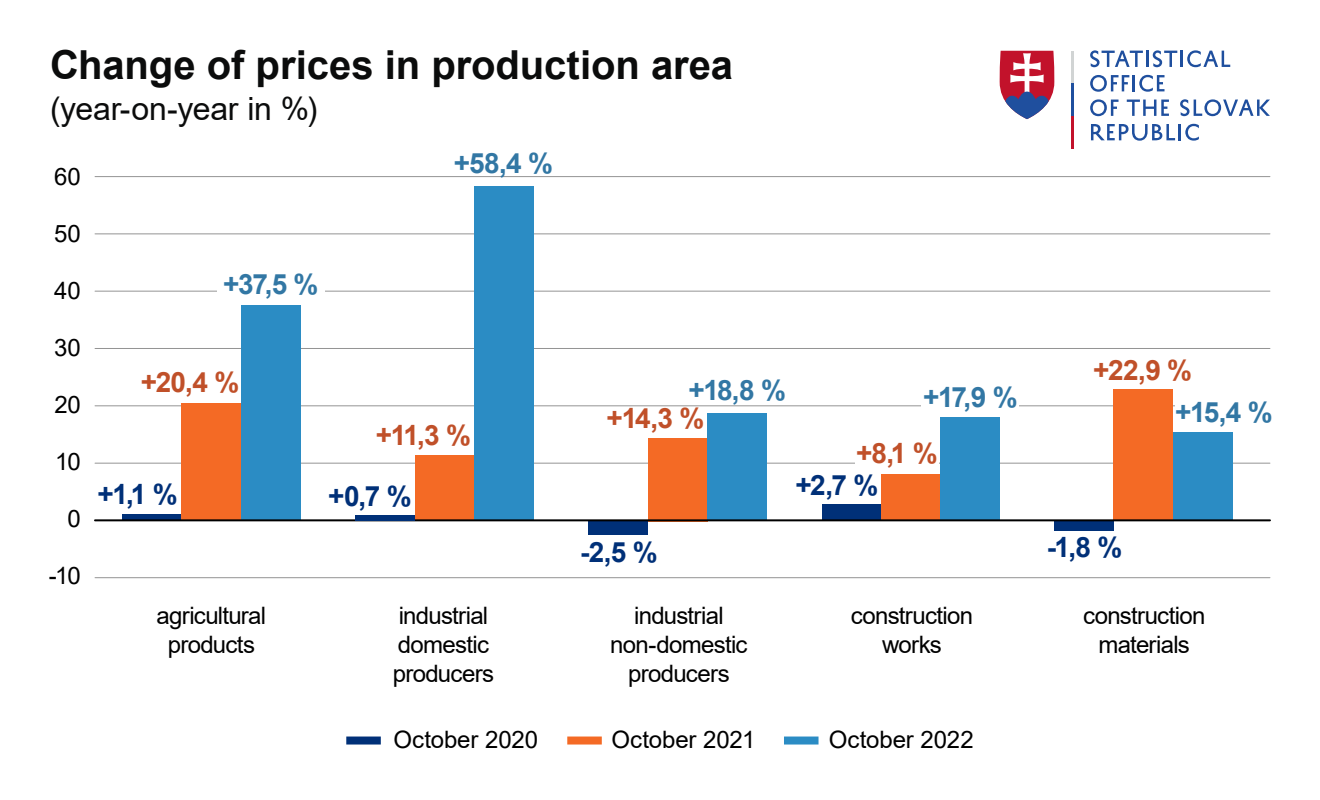
<style>
.page{position:relative;width:1320px;height:800px;background:#fff}
.page>*{position:absolute;margin:0;border:0;box-sizing:border-box;transform-origin:0 0}
.t1{font:700 40px "Arial";letter-spacing:-.005em;color:#0b0c0c}
.t2{font:32px "Arial";letter-spacing:-.01em;color:#0b0c0c}
.t3{font:700 28px "Arial";letter-spacing:-.065em;color:#3277a4}
.t4{font:700 28px "Arial";letter-spacing:-.05em;color:#c05029}
.t5{font:700 28px "Arial";color:#003078}
.t6{font:24px/28.8px "Arial";letter-spacing:-.03em;color:#000;text-align:center}
.t7{font:24px "Arial";letter-spacing:-.005em;color:#000}
</style>
<div class="page">
<hr style="left:95px;top:176px;width:1175px;height:1px;background:#949494">
<div style="left:346px;top:737px;width:35px;height:8px;background:#003078"></div>
<div style="left:567px;top:737px;width:35px;height:8px;background:#f46a25"></div>
<div style="left:784px;top:737px;width:35px;height:8px;background:#2b8cc4"></div>
<hr style="left:95px;top:234px;width:1175px;height:1px;background:#949494">
<hr style="left:95px;top:291px;width:1175px;height:1px;background:#949494">
<hr style="left:95px;top:348px;width:1175px;height:1px;background:#949494">
<hr style="left:95px;top:405px;width:1175px;height:1px;background:#949494">
<hr style="left:95px;top:463px;width:1175px;height:1px;background:#949494">
<hr style="left:95px;top:577px;width:1175px;height:1px;background:#949494">
<div style="left:122px;top:514px;width:60px;height:7px;background:#003078"></div>
<div style="left:182px;top:404px;width:59px;height:116px;background:#f46a25"></div>
<div style="left:241px;top:305px;width:60px;height:216px;background:#2b8cc4"></div>
<div style="left:589px;top:520px;width:59px;height:15px;background:#003078"></div>
<div style="left:648px;top:439px;width:60px;height:83px;background:#f46a25"></div>
<div style="left:708px;top:413px;width:59px;height:107px;background:#2b8cc4"></div>
<div style="left:1054px;top:520px;width:60px;height:11px;background:#003078"></div>
<div style="left:1114px;top:389px;width:59px;height:132px;background:#f46a25"></div>
<div style="left:1173px;top:432px;width:59px;height:89px;background:#2b8cc4"></div>
<div style="left:822px;top:504px;width:59px;height:17px;background:#003078"></div>
<div style="left:881px;top:474px;width:60px;height:46px;background:#f46a25"></div>
<div style="left:941px;top:418px;width:59px;height:103px;background:#2b8cc4"></div>
<div style="left:415px;top:456px;width:59px;height:64px;background:#f46a25"></div>
<div style="left:474px;top:186px;width:60px;height:335px;background:#2b8cc4"></div>
<div style="left:217px;top:274px;width:108px;height:20px;background:#fff"></div>
<div style="left:922px;top:387px;width:97px;height:20px;background:#fff"></div>
<div style="left:1175px;top:402px;width:98px;height:20px;background:#fff"></div>
<hr style="left:95px;top:519px;width:1175px;height:2px;background:#000">
<div style="left:356px;top:516px;width:59px;height:5px;background:#003078"></div>
<svg style="left:1090px;top:50px;width:53px;height:17px"></svg>
<hr style="left:1146px;top:51px;width:3px;height:16px;background:#1f4f9e">
<svg style="left:1153px;top:50px;width:77px;height:17px"></svg>
<svg style="left:1090px;top:75px;width:75px;height:17px"></svg>
<svg style="left:1090px;top:99px;width:29px;height:17px"></svg>
<svg style="left:1127px;top:100px;width:42px;height:16px"></svg>
<svg style="left:1180px;top:99px;width:90px;height:17px"></svg>
<svg style="left:1091px;top:124px;width:108px;height:17px"></svg>
<svg style="left:1000px;top:51px;width:54px;height:68px"></svg>
<hr style="left:1071px;top:51px;width:2px;height:32px;background:#d1d4d4">
<hr style="left:1071px;top:83px;width:2px;height:33px;background:#1f4f9e">
<hr style="left:1071px;top:116px;width:2px;height:33px;background:#c2122b">
<h1 class="t1" style="left:50px;top:37px;width:685px">Change of prices in production area</h1>
<h2 class="t2" style="left:50px;top:86px;width:269px">(year-on-year in %)</h2>
<p class="t6" style="left:54px;top:162px;width:28px">60</p>
<p class="t6" style="left:54px;top:219px;width:28px">50</p>
<p class="t6" style="left:54px;top:276px;width:28px">40</p>
<p class="t6" style="left:54px;top:333px;width:28px">30</p>
<p class="t6" style="left:54px;top:390px;width:28px">20</p>
<p class="t6" style="left:55px;top:447px;width:27px">10</p>
<p class="t6" style="left:68px;top:504px;width:15px">0</p>
<p class="t6" style="left:49px;top:561px;width:34px">-10</p>
<p class="t3" style="left:454px;top:144px;width:101px">+58,4 %</p>
<p class="t3" style="left:223px;top:265px;width:97px">+37,5 %</p>
<p class="t4" style="left:141px;top:363px;width:100px">+20,4 %</p>
<p class="t5" style="left:97px;top:475px;width:82px">+1,1 %</p>
<p class="t4" style="left:376px;top:416px;width:97px">+11,3 %</p>
<p class="t5" style="left:328px;top:477px;width:85px">+0,7 %</p>
<p class="t3" style="left:688px;top:370px;width:99px">+18,8 %</p>
<p class="t4" style="left:607px;top:398px;width:99px">+14,3 %</p>
<p class="t5" style="left:580px;top:532px;width:79px">-2,5 %</p>
<p class="t3" style="left:923px;top:378px;width:96px">+17,9 %</p>
<p class="t4" style="left:856px;top:434px;width:83px">+8,1 %</p>
<p class="t5" style="left:795px;top:466px;width:84px">+2,7 %</p>
<p class="t4" style="left:1093px;top:351px;width:100px">+22,9 %</p>
<p class="t3" style="left:1175px;top:393px;width:99px">+15,4 %</p>
<p class="t5" style="left:1047px;top:528px;width:77px">-1,8 %</p>
<p class="t6" style="left:157px;top:601px;width:111px">agricultural products</p>
<p class="t6" style="left:851px;top:601px;width:124px">construction works</p>
<p class="t6" style="left:1083px;top:601px;width:124px">construction materials</p>
<p class="t6" style="left:393px;top:601px;width:103px;text-align:left">industrial domestic producers</p>
<p class="t6" style="left:610px;top:601px;width:139px">industrial non-domestic producers</p>
<p class="t7" style="left:394px;top:723px;width:146px">October 2020</p>
<p class="t7" style="left:612px;top:723px;width:145px">October 2021</p>
<p class="t7" style="left:829px;top:723px;width:146px">October 2022</p>
</div>
